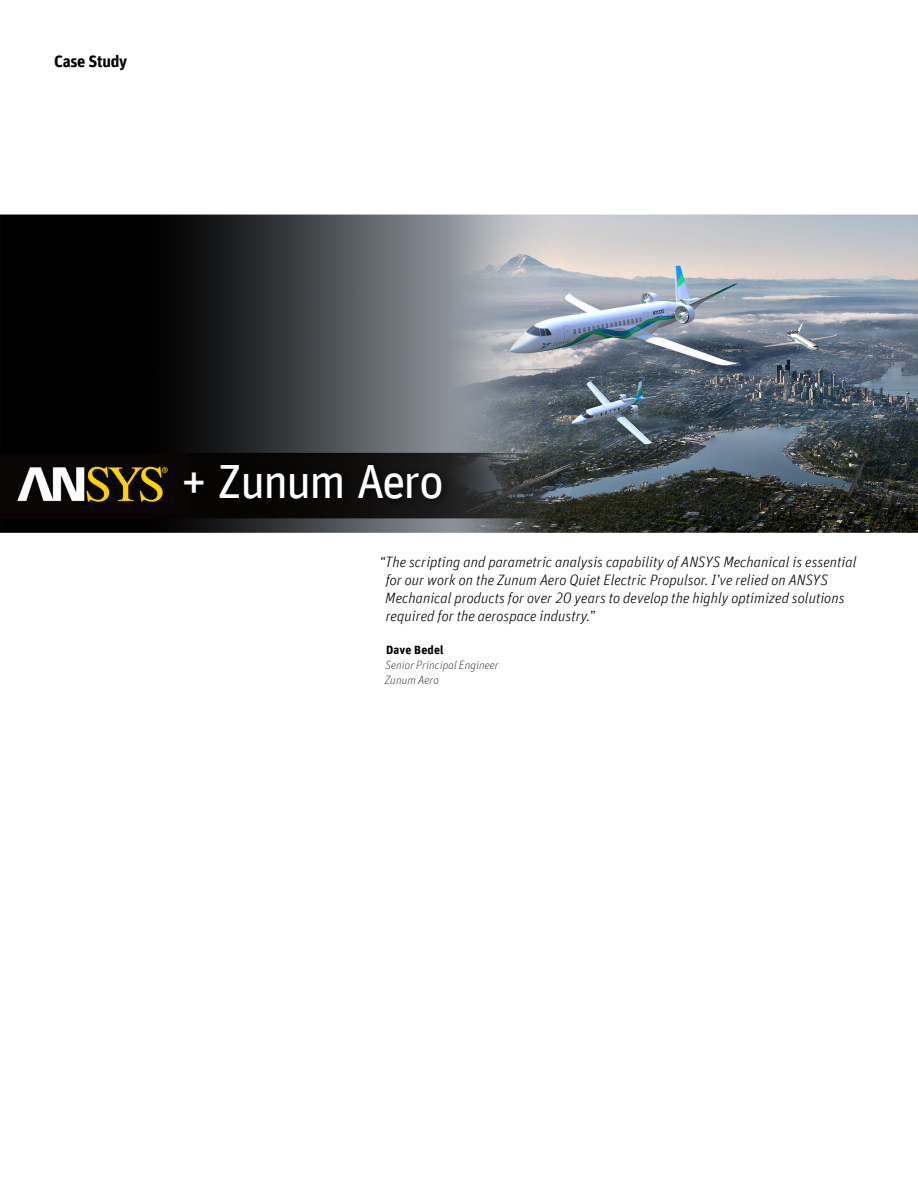
<style>
.page{position:relative;width:918px;height:1188px;background:#fff}
.page>*{position:absolute;margin:0;border:0;box-sizing:border-box;transform-origin:0 0}
.t1{font:48px "Unit Offc Pro";letter-spacing:-.05em;color:#fff}
.t2{font:700 16.5px "Unit Offc Pro";letter-spacing:-.015em;color:#000}
.t3{font:italic 300 15px/18px "Unit Offc Pro";color:#000}
.t4{font:italic 100 12px/15px "Unit Offc Pro";letter-spacing:.005em;color:#000}
.t5{font:700 12px "Unit Offc Pro";letter-spacing:.015em;color:#000}
</style>
<div class="page">
<img style="left:0;top:214px;width:918px;height:319px">
<div style="left:179px;top:459px;width:273px;height:49px;background:#000;opacity:.75"></div>
<p class="t2" style="left:54px;top:49px;width:75px">Case Study</p>
<h1 class="t1" style="left:181px;top:448px;width:264px">+ Zunum Aero</h1>
<p class="t3" style="left:385px;top:552px;width:473px;text-indent:-6px">“The scripting and parametric analysis capability of ANSYS Mechanical is essential for our work on the Zunum Aero Quiet Electric Propulsor. I’ve relied on ANSYS Mechanical products for over 20 years to develop the highly optimized solutions required for the aerospace industry.”</p>
<p class="t5" style="left:386px;top:641px;width:59px">Dave Bedel</p>
<p class="t4" style="left:385px;top:657px;width:115px">Senior Principal Engineer<br>Zunum Aero</p>
</div>
